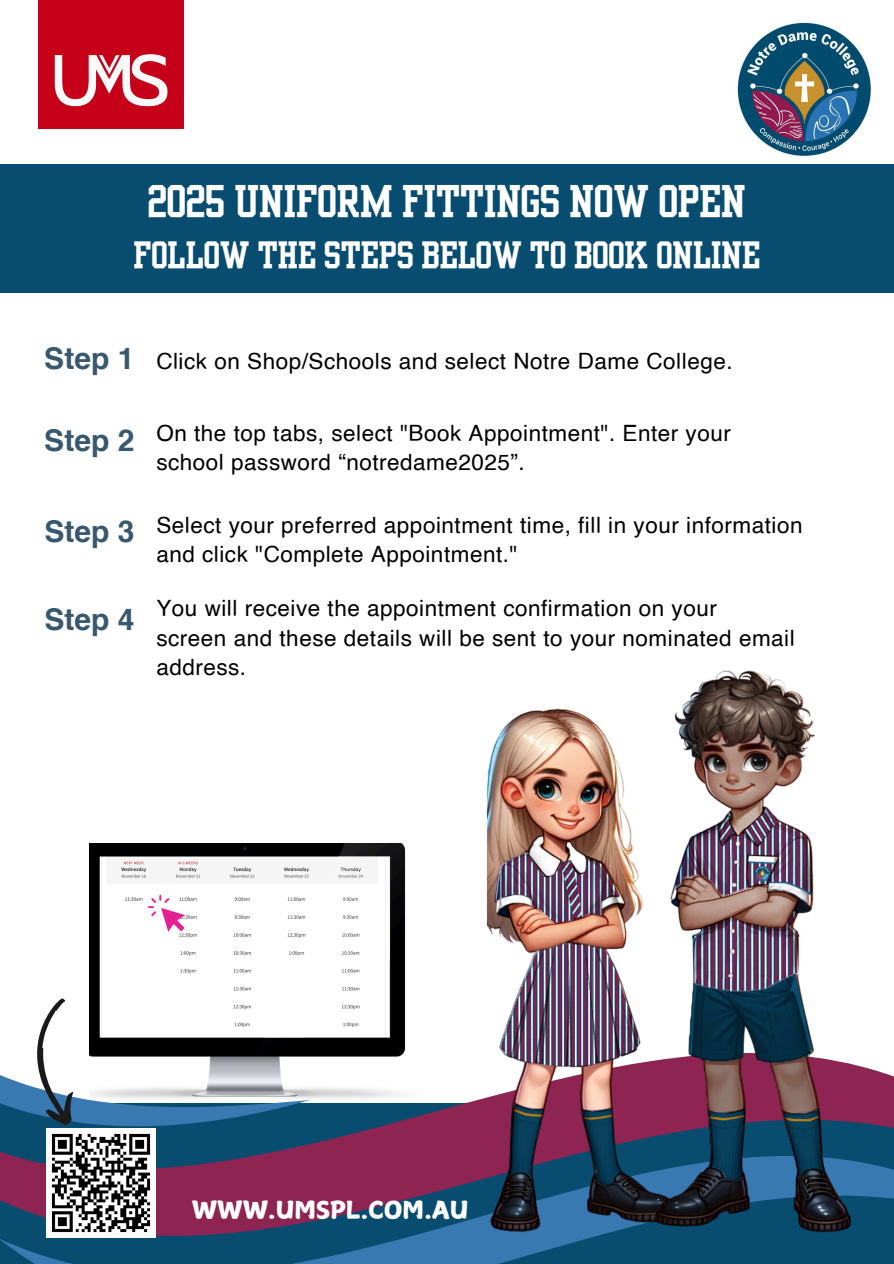
<style>
.page{position:relative;width:894px;height:1264px;background:#fff}
.page>*{position:absolute;margin:0;border:0;box-sizing:border-box;transform-origin:0 0}
.t1{font:36.75px "Yearbook Solid";color:#fff}
.t2{font:30.75px "Yearbook Solid";color:#fff}
.t3{font:700 30px "Helvetica";color:#37586e}
.t4{font:24px "Canva Surname Fu";color:#fff}
.t5{font:22.5px/29.2px "Helvetica";letter-spacing:.025em;color:#000}
</style>
<div class="page">
<div style="left:0;top:164px;width:893px;height:128px;background:#084d70"></div>
<div style="left:38px;top:0;width:146px;height:128px;background:#c50018"></div>
<img style="left:38px;top:54px;width:146px;height:75px">
<img style="left:335px;top:843px;width:71px;height:47px">
<img style="left:737px;top:22px;width:134px;height:134px">
<svg style="left:0;top:890px;width:452px;height:373px"></svg>
<svg style="left:0;top:843px;width:335px;height:306px"></svg>
<svg style="left:1px;top:1201px;width:46px;height:33px;background:#2f466b"></svg>
<svg style="left:29px;top:997px;width:50px;height:130px"></svg>
<img style="left:452px;top:670px;width:441px;height:593px">
<img style="left:47px;top:1128px;width:109px;height:109px">
<p class="t1" style="left:148px;top:176px;width:599px">2025 UNIFORM FITTINGS NOW OPEN</p>
<p class="t2" style="left:133px;top:234px;width:628px">FOLLOW THE STEPS BELOW TO BOOK ONLINE</p>
<p class="t3" style="left:44px;top:346px;width:91px">Step 1</p>
<p class="t5" style="left:156px;top:349px;width:577px">Click on Shop/Schools and select Notre Dame College.</p>
<h2 class="t3" style="left:44px;top:428px;width:91px">Step 2</h2>
<p class="t3" style="left:44px;top:519px;width:91px">Step 3</p>
<p class="t3" style="left:44px;top:606px;width:91px">Step 4</p>
<p class="t5" style="left:156px;top:420px;width:576px">On the top tabs, select "Book Appointment". Enter your school password “notredame2025”.</p>
<p class="t5" style="left:156px;top:512px;width:647px">Select your preferred appointment time, fill in your information and click "Complete Appointment."</p>
<p class="t5" style="left:156px;top:595px;width:562px">You will receive the appointment confirmation on your</p>
<h2 class="t5" style="left:156px;top:625px;width:639px">screen and these details will be sent to your nominated email address.</h2>
<p class="t4" style="left:192px;top:1197px;width:278px">WWW.UMSPL.COM.AU</p>
<h2 class="t4" style="left:60px;top:1202px;width:278px">WWW.UMSPL.COM.AU</h2>
</div>
